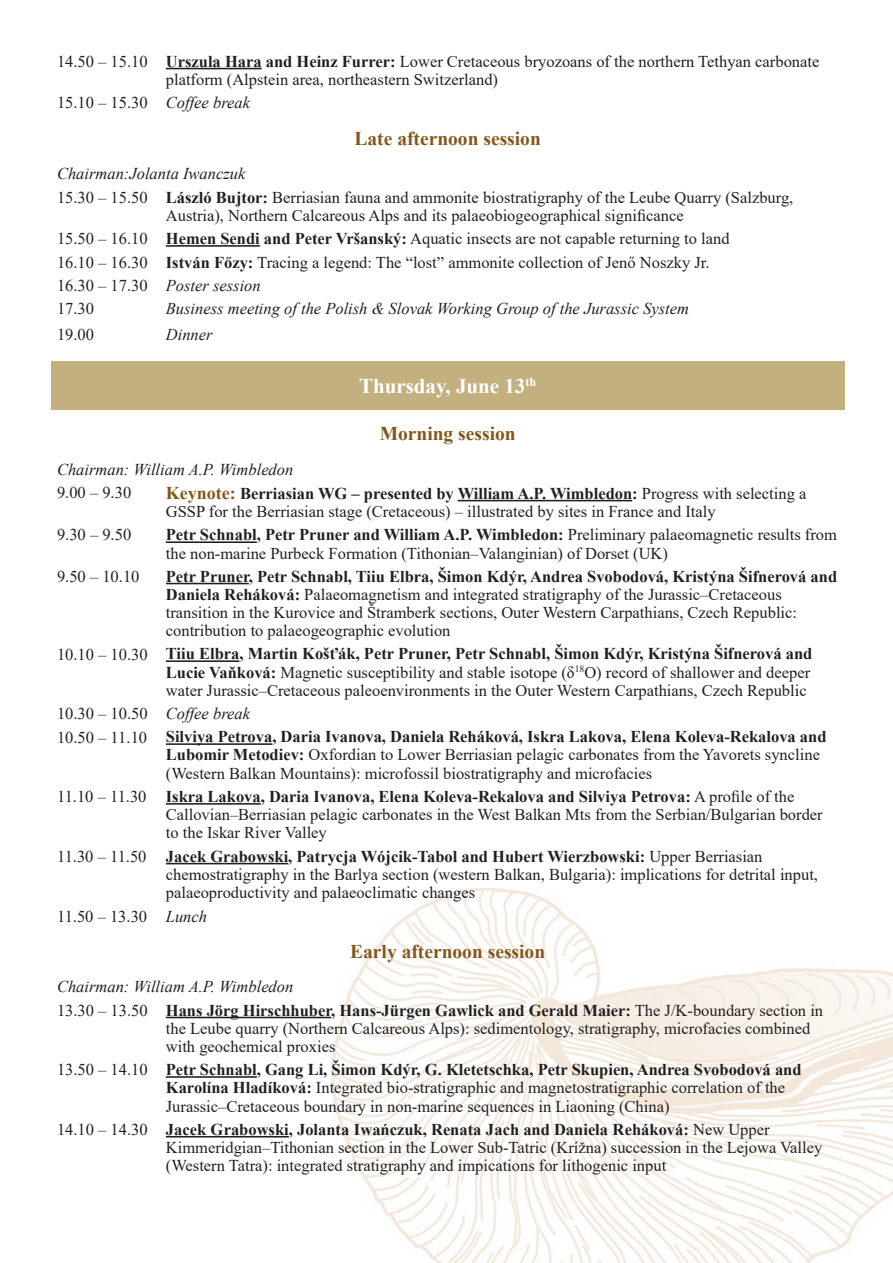
<style>
.page{position:relative;width:893px;height:1263px;background:#fff}
.page>*{position:absolute;margin:0;border:0;box-sizing:border-box;transform-origin:0 0}
.t1{font:700 21px "Times New Roman";color:#fff}
.t2{font:700 19.5px "Times New Roman";color:#85561a}
.t3{font:16.5px/18.1px "Times New Roman";color:#231f20}
.t4{font:700 16.5px/23.2px "Times New Roman";color:#231f20}
.t5{font:italic 16.5px "Times New Roman";color:#231f20}
.s1{font-weight:700}
.s2{font-style:italic}
.s3{font-weight:700;font-size:18px;color:#85561a}
.s4{font-weight:400}
.s5{font-weight:400;font-style:italic}
</style>
<div class="page">
<img style="left:332px;top:889px;width:561px;height:374px">
<div style="left:51px;top:362px;width:793px;height:48px;background:#c2b17f"></div>
<hr style="left:166px;top:68px;width:96px;height:1px;background:#231f20">
<hr style="left:166px;top:245px;width:94px;height:2px;background:#231f20">
<hr style="left:458px;top:500px;width:174px;height:1px;background:#231f20">
<hr style="left:166px;top:541px;width:91px;height:2px;background:#231f20">
<hr style="left:166px;top:583px;width:83px;height:1px;background:#231f20">
<hr style="left:166px;top:660px;width:73px;height:2px;background:#231f20">
<hr style="left:166px;top:743px;width:106px;height:2px;background:#231f20">
<hr style="left:166px;top:803px;width:95px;height:2px;background:#231f20">
<hr style="left:166px;top:863px;width:122px;height:1px;background:#231f20">
<hr style="left:166px;top:1017px;width:165px;height:1px;background:#231f20">
<hr style="left:166px;top:1076px;width:91px;height:2px;background:#231f20">
<hr style="left:166px;top:1136px;width:123px;height:1px;background:#231f20">
<p class="t3" style="left:166px;top:52px;width:655px;text-indent:-109px">14.50 – 15.10 <span class="s1">Urszula Hara and Heinz Furrer:</span> Lower Cretaceous bryozoans of the northern Tethyan carbonate platform (Alpstein area, northeastern Switzerland)</p>
<p class="t3" style="left:57px;top:93px;width:194px">15.10 – 15.30 <span class="s2">Coffee break</span></p>
<p class="t2" style="left:355px;top:124px;width:188px">Late afternoon session</p>
<p class="t3" style="left:57px;top:161px;width:738px;line-height:23.4px"><span class="s2">Chairman:Jolanta Iwanczuk<br></span>15.30 – 15.50 <span class="s1">László Bujtor:</span> Berriasian fauna and ammonite biostratigraphy of the Leube Quarry (Salzburg,</p>
<p class="t3" style="left:57px;top:203px;width:674px;line-height:23.4px;text-indent:109px">Austria), Northern Calcareous Alps and its palaeobiogeographical significance<br>15.50 – 16.10 <span class="s1">Hemen Sendi and Peter Vršanský:</span> Aquatic insects are not capable returning to land 16.10 – 16.30 <span class="s1">István Főzy:</span> Tracing a legend: The “lost” ammonite collection of Jenő Noszky Jr.<br>16.30 – 17.30 <span class="s2">Poster session<br></span>17.30</p>
<p class="t5" style="left:166px;top:298px;width:525px">Business meeting of the Polish &amp; Slovak Working Group of the Jurassic System</p>
<p class="t3" style="left:57px;top:325px;width:39px">19.00</p>
<p class="t5" style="left:166px;top:324px;width:48px">Dinner</p>
<p class="t1" style="left:359px;top:371px;width:179px">Thursday, June 13<sup>th</sup></p>
<p class="t2" style="left:380px;top:420px;width:137px">Morning session</p>
<p class="t5" style="left:57px;top:458px;width:238px">Chairman: William A.P. Wimbledon</p>
<p class="t3" style="left:57px;top:483px;width:76px">9.00 – 9.30</p>
<p class="t3" style="left:166px;top:484px;width:642px"><span class="s3">Keynote:</span> <span class="s1">Berriasian WG – presented by William A.P. Wimbledon:</span> Progress with selecting a<br>GSSP for the Berriasian stage (Cretaceous) – illustrated by sites in France and Italy</p>
<p class="t3" style="left:57px;top:525px;width:76px">9.30 – 9.50</p>
<p class="t3" style="left:166px;top:525px;width:673px"><span class="s1">Petr Schnabl, Petr Pruner and William A.P. Wimbledon:</span> Preliminary palaeomagnetic results from the non-marine Purbeck Formation (Tithonian–Valanginian) of Dorset (UK)</p>
<p class="t3" style="left:57px;top:567px;width:84px">9.50 – 10.10</p>
<p class="t3" style="left:166px;top:567px;width:673px"><span class="s1">Petr Pruner, Petr Schnabl, Tiiu Elbra, Šimon Kdýr, Andrea Svobodová, Kristýna Šifnerová and Daniela Reháková:</span> Palaeomagnetism and integrated stratigraphy of the Jurassic–Cretaceous transition in the Kurovice and Štramberk sections, Outer Western Carpathians, Czech Republic: contribution to palaeogeographic evolution</p>
<p class="t3" style="left:166px;top:644px;width:648px;text-indent:-109px">10.10 – 10.30 <span class="s1">Tiiu Elbra, Martin Košťák, Petr Pruner, Petr Schnabl, Šimon Kdýr, Kristýna Šifnerová and<br>Lucie Vaňková:</span> Magnetic susceptibility and stable isotope (δ<sup>18</sup>O) record of shallower and deeper water Jurassic–Cretaceous paleoenvironments in the Outer Western Carpathians, Czech Republic</p>
<p class="t4" style="left:57px;top:701px;width:771px"><span class="s4">10.30 – 10.50</span> <span class="s5">Coffee break<br></span><span class="s4">10.50 – 11.10</span> Silviya Petrova, Daria Ivanova, Daniela Reháková, Iskra Lakova, Elena Koleva-Rekalova and</p>
<p class="t3" style="left:166px;top:745px;width:656px"><span class="s1">Lubomir Metodiev:</span> Oxfordian to Lower Berriasian pelagic carbonates from the Yavorets syncline (Western Balkan Mountains): microfossil biostratigraphy and microfacies</p>
<p class="t3" style="left:166px;top:787px;width:658px;text-indent:-109px">11.10 – 11.30 <span class="s1">Iskra Lakova, Daria Ivanova, Elena Koleva-Rekalova and Silviya Petrova:</span> A profile of the<br>Callovian–Berriasian pelagic carbonates in the West Balkan Mts from the Serbian/Bulgarian border to the Iskar River Valley</p>
<p class="t3" style="left:166px;top:847px;width:654px;text-indent:-109px">11.30 – 11.50 <span class="s1">Jacek Grabowski, Patrycja Wójcik-Tabol and Hubert Wierzbowski:</span> Upper Berriasian chemostratigraphy in the Barlya section (western Balkan, Bulgaria): implications for detrital input, palaeoproductivity and palaeoclimatic changes</p>
<p class="t3" style="left:57px;top:906px;width:152px">11.50 – 13.30 <span class="s2">Lunch</span></p>
<p class="t2" style="left:350px;top:937px;width:196px">Early afternoon session</p>
<p class="t4" style="left:57px;top:974px;width:768px"><span class="s5">Chairman: William A.P. Wimbledon<br></span><span class="s4">13.30 – 13.50</span> Hans Jörg Hirschhuber, Hans-Jürgen Gawlick and Gerald Maier: <span class="s4">The J/K-boundary section in</span></p>
<p class="t3" style="left:166px;top:1019px;width:646px">the Leube quarry (Northern Calcareous Alps): sedimentology, stratigraphy, microfacies combined with geochemical proxies</p>
<p class="t3" style="left:166px;top:1060px;width:637px;text-indent:-109px">13.50 – 14.10 <span class="s1">Petr Schnabl, Gang Li, Šimon Kdýr, G. Kletetschka, Petr Skupien, Andrea Svobodová and<br>Karolína Hladíková:</span> Integrated bio-stratigraphic and magnetostratigraphic correlation of the<br>Jurassic–Cretaceous boundary in non-marine sequences in Liaoning (China)</p>
<p class="t3" style="left:166px;top:1120px;width:658px;text-indent:-109px">14.10 – 14.30 <span class="s1">Jacek Grabowski, Jolanta Iwańczuk, Renata Jach and Daniela Reháková:</span> New Upper<br>Kimmeridgian–Tithonian section in the Lower Sub-Tatric (Krížna) succession in the Lejowa Valley (Western Tatra): integrated stratigraphy and impications for lithogenic input</p>
</div>
